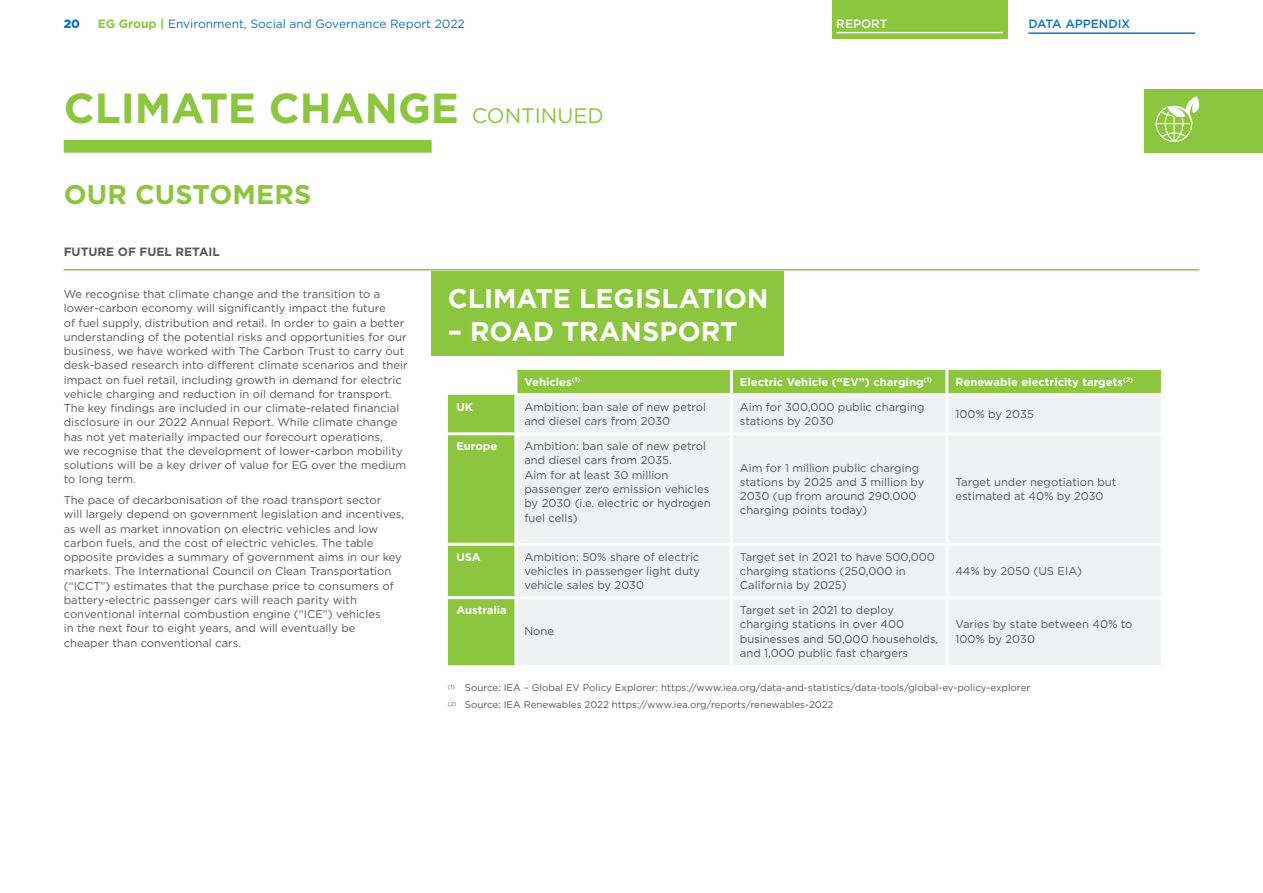
<style>
.page{position:relative;width:1263px;height:893px;background:#fff}
.page>*{position:absolute;margin:0;border:0;box-sizing:border-box;transform-origin:0 0}
.t1{font:700 42px "Gotham";color:#8bc63e}
.t2{font:700 27px "Gotham";letter-spacing:-.005em;color:#fff}
.t3{font:700 27px "Gotham";color:#8bc63e}
.t4{font:12px "Gotham";color:#1074bc}
.t5{font:700 12px "Gotham";color:#57585a}
.t6{font:500 12px "Gotham";color:#1074bc}
.t7{font:500 12px "Gotham";color:#fff}
.t8{font:900 12px "Gotham";color:#1074bc}
.t9{font:11.25px/14.2px "Gotham";color:#57585a}
.t10{font:700 11.25px "Gotham";color:#fff}
.t11{font:9.75px/17px "Gotham";color:#57585a}
.s1{font-weight:700;color:#8bc63e}
.s2{font-weight:400;font-size:21px}
</style>
<div class="page">
<div style="left:1145px;top:89px;width:118px;height:64px;background:#8bc63e"></div>
<svg style="left:1156px;top:96px;width:44px;height:46px"></svg>
<div style="left:64px;top:140px;width:368px;height:13px;background:#8bc63e"></div>
<hr style="left:64px;top:269px;width:1135px;height:1px;background:#8bc63e">
<div style="left:431px;top:272px;width:352px;height:84px;background:#8bc63e"></div>
<div style="left:448px;top:370px;width:713px;height:295px;background:#8bc63e"></div>
<div style="left:517px;top:396px;width:644px;height:269px;background:#f0f1f2"></div>
<hr style="left:730px;top:370px;width:3px;height:23px;background:#fff">
<hr style="left:945px;top:370px;width:3px;height:23px;background:#fff">
<hr style="left:514px;top:393px;width:217px;height:3px;background:#fff">
<hr style="left:731px;top:393px;width:216px;height:3px;background:#fff">
<hr style="left:947px;top:393px;width:217px;height:3px;background:#fff">
<hr style="left:514px;top:370px;width:3px;height:23px;background:#fff">
<hr style="left:448px;top:432px;width:68px;height:3px;background:#fff">
<hr style="left:448px;top:543px;width:68px;height:3px;background:#fff">
<hr style="left:448px;top:596px;width:68px;height:3px;background:#fff">
<hr style="left:514px;top:396px;width:3px;height:36px;background:#fff">
<hr style="left:730px;top:396px;width:3px;height:36px;background:#fff">
<hr style="left:516px;top:432px;width:215px;height:3px;background:#fff">
<hr style="left:514px;top:435px;width:3px;height:108px;background:#fff">
<hr style="left:731px;top:432px;width:216px;height:3px;background:#fff">
<hr style="left:730px;top:435px;width:3px;height:108px;background:#fff">
<hr style="left:945px;top:435px;width:3px;height:108px;background:#fff">
<hr style="left:516px;top:543px;width:215px;height:3px;background:#fff">
<hr style="left:514px;top:546px;width:3px;height:50px;background:#fff">
<hr style="left:731px;top:543px;width:216px;height:3px;background:#fff">
<hr style="left:730px;top:546px;width:3px;height:50px;background:#fff">
<hr style="left:947px;top:543px;width:217px;height:3px;background:#fff">
<hr style="left:945px;top:546px;width:3px;height:50px;background:#fff">
<hr style="left:516px;top:596px;width:215px;height:3px;background:#fff">
<hr style="left:514px;top:599px;width:3px;height:66px;background:#fff">
<hr style="left:731px;top:596px;width:216px;height:3px;background:#fff">
<hr style="left:730px;top:599px;width:3px;height:66px;background:#fff">
<hr style="left:947px;top:596px;width:217px;height:3px;background:#fff">
<hr style="left:945px;top:599px;width:3px;height:66px;background:#fff">
<hr style="left:945px;top:396px;width:3px;height:36px;background:#fff">
<hr style="left:947px;top:432px;width:217px;height:3px;background:#fff">
<hr style="left:1028px;top:32px;width:167px;height:2px;background:#1074bc">
<div style="left:832px;top:0;width:175px;height:38px;background:#8bc63e"></div>
<hr style="left:836px;top:32px;width:167px;height:1px;background:#fff">
<p class="t8" style="left:64px;top:15px;width:18px">20</p>
<p class="t4" style="left:98px;top:16px;width:368px"><span class="s1">EG Group |</span> Environment, Social and Governance Report 2022</p>
<h1 class="t1" style="left:64px;top:80px;width:542px">CLIMATE CHANGE <span class="s2">CONTINUED</span></h1>
<h2 class="t3" style="left:64px;top:176px;width:249px">OUR CUSTOMERS</h2>
<p class="t7" style="left:836px;top:16px;width:53px">REPORT</p>
<p class="t6" style="left:1028px;top:16px;width:103px">DATA APPENDIX</p>
<p class="t5" style="left:64px;top:244px;width:158px">FUTURE OF FUEL RETAIL</p>
<p class="t9" style="left:64px;top:287px;width:345px">We recognise that climate change and the transition to a lower-carbon economy will significantly impact the future<br>of fuel supply, distribution and retail. In order to gain a better understanding of the potential risks and opportunities for our business, we have worked with The Carbon Trust to carry out desk-based research into different climate scenarios and their impact on fuel retail, including growth in demand for electric vehicle charging and reduction in oil demand for transport.<br>The key findings are included in our climate-related financial disclosure in our 2022 Annual Report. While climate change has not yet materially impacted our forecourt operations,<br>we recognise that the development of lower-carbon mobility solutions will be a key driver of value for EG over the medium to long term.</p>
<p class="t9" style="left:64px;top:493px;width:342px">The pace of decarbonisation of the road transport sector<br>will largely depend on government legislation and incentives, as well as market innovation on electric vehicles and low carbon fuels, and the cost of electric vehicles. The table opposite provides a summary of government aims in our key markets. The International Council on Clean Transportation (“ICCT”) estimates that the purchase price to consumers of battery‑electric passenger cars will reach parity with conventional internal combustion engine (“ICE”) vehicles<br>in the next four to eight years, and will eventually be<br>cheaper than conventional cars.</p>
<h2 class="t2" style="left:448px;top:281px;width:322px">CLIMATE LEGISLATION</h2>
<h2 class="t2" style="left:448px;top:314px;width:291px">– ROAD TRANSPORT</h2>
<p class="t10" style="left:524px;top:375px;width:57px">Vehicles<sup>(1)</sup></p>
<p class="t10" style="left:740px;top:375px;width:194px">Electric Vehicle (“EV”) charging<sup>(1)</sup></p>
<p class="t10" style="left:955px;top:375px;width:179px">Renewable electricity targets<sup>(2)</sup></p>
<p class="t10" style="left:456px;top:400px;width:18px">UK</p>
<p class="t9" style="left:524px;top:400px;width:183px">Ambition: ban sale of new petrol and diesel cars from 2030</p>
<p class="t9" style="left:740px;top:400px;width:186px">Aim for 300,000 public charging stations by 2030</p>
<p class="t9" style="left:955px;top:407px;width:80px">100% by 2035</p>
<p class="t10" style="left:456px;top:439px;width:43px">Europe</p>
<p class="t9" style="left:524px;top:439px;width:188px">Ambition: ban sale of new petrol and diesel cars from 2035.<br>Aim for at least 30 million passenger zero emission vehicles by 2030 (i.e. electric or hydrogen fuel cells)</p>
<p class="t9" style="left:740px;top:460px;width:186px">Aim for 1 million public charging stations by 2025 and 3 million by<br>2030 (up from around 290,000 charging points today)</p>
<p class="t9" style="left:955px;top:475px;width:162px">Target under negotiation but estimated at 40% by 2030</p>
<p class="t10" style="left:456px;top:549px;width:26px">USA</p>
<p class="t9" style="left:524px;top:549px;width:177px;text-align:justify">Ambition: 50% share of electric vehicles in passenger light duty vehicle sales by 2030</p>
<p class="t9" style="left:740px;top:549px;width:196px">Target set in 2021 to have 500,000 charging stations (250,000 in<br>California by 2025)</p>
<p class="t9" style="left:955px;top:564px;width:128px">44% by 2050 (US EIA)</p>
<p class="t10" style="left:456px;top:603px;width:52px">Australia</p>
<p class="t9" style="left:740px;top:603px;width:200px">Target set in 2021 to deploy charging stations in over 400 businesses and 50,000 households, and 1,000 public fast chargers</p>
<p class="t9" style="left:955px;top:617px;width:179px">Varies by state between 40% to<br>100% by 2030</p>
<p class="t11" style="left:448px;top:679px;width:584px"><sup>(1)</sup> Source: IEA – Global EV Policy Explorer: https://www.iea.org/data-and-statistics/data-tools/global-ev-policy-explorer <sup>(2)</sup> Source: IEA Renewables 2022 https://www.iea.org/reports/renewables-2022</p>
<p class="t9" style="left:524px;top:624px;width:31px">None</p>
</div>
